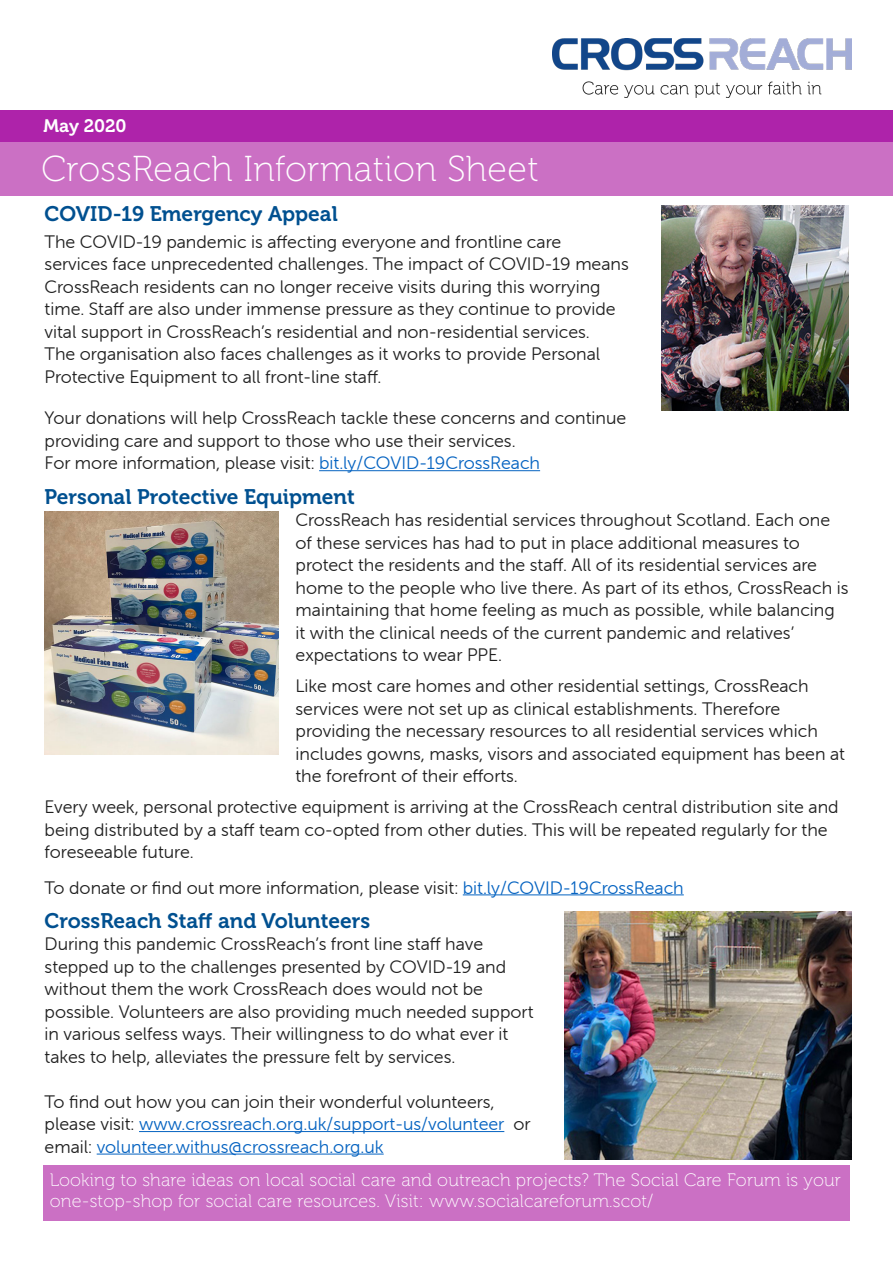
<style>
.page{position:relative;width:893px;height:1263px;background:#fff}
.page>*{position:absolute;margin:0;border:0;box-sizing:border-box;transform-origin:0 0}
.t1{font:36px "Museo 100";letter-spacing:.01em;color:#fff}
.t2{font:21px "Museo 700";color:#005090}
.t3{font:18px/22.5px "Museo Sans Rounded 300";color:#202020}
.t4{font:18px/21px "Museo 100";letter-spacing:.01em;color:#fff}
.t5{font:18px/22.5px "Museo Sans Rounded 300";color:#0563c1}
.t6{font:18px "Museo 700";letter-spacing:-.005em;color:#fff}
.s1{color:#0563c1}
.s2{color:#202020}
</style>
<div class="page">
<div style="left:0;top:140px;width:893px;height:55px;background:#cb70c4"></div>
<div style="left:0;top:110px;width:893px;height:32px;background:#ae23aa"></div>
<div style="left:43px;top:1165px;width:807px;height:55px;background:#cb70c4"></div>
<img style="left:553px;top:38px;width:298px;height:60px">
<hr style="left:319px;top:470px;width:221px;height:1px;background:#0563c1">
<img style="left:661px;top:206px;width:187px;height:204px">
<hr style="left:139px;top:1131px;width:365px;height:1px;background:#0563c1">
<hr style="left:97px;top:1153px;width:287px;height:1px;background:#0563c1">
<img style="left:564px;top:911px;width:287px;height:249px">
<hr style="left:463px;top:894px;width:221px;height:1px;background:#0563c1">
<img style="left:45px;top:511px;width:234px;height:243px">
<p class="t6" style="left:44px;top:116px;width:84px">May 2020</p>
<p class="t1" style="left:41px;top:150px;width:499px">CrossReach Information Sheet</p>
<p class="t2" style="left:45px;top:202px;width:295px">COVID-19 Emergency Appeal</p>
<p class="t3" style="left:45px;top:230px;width:586px">The COVID-19 pandemic is affecting everyone and frontline care services face unprecedented challenges. The impact of COVID-19 means CrossReach residents can no longer receive visits during this worrying time. Staff are also under immense pressure as they continue to provide vital support in CrossReach’s residential and non-residential services.<br>The organisation also faces challenges as it works to provide Personal Protective Equipment to all front-line staff.</p>
<p class="t3" style="left:45px;top:407px;width:583px">Your donations will help CrossReach tackle these concerns and continue providing care and support to those who use their services.<br>For more information, please visit: <span class="s1">bit.ly/COVID-19CrossReach</span></p>
<p class="t2" style="left:45px;top:485px;width:312px">Personal Protective Equipment</p>
<p class="t3" style="left:296px;top:509px;width:554px">CrossReach has residential services throughout Scotland. Each one of these services has had to put in place additional measures to protect the residents and the staff. All of its residential services are home to the people who live there. As part of its ethos, CrossReach is maintaining that home feeling as much as possible, while balancing it with the clinical needs of the current pandemic and relatives’ expectations to wear PPE.</p>
<p class="t3" style="left:296px;top:675px;width:551px">Like most care homes and other residential settings, CrossReach services were not set up as clinical establishments. Therefore providing the necessary resources to all residential services which includes gowns, masks, visors and associated equipment has been at the forefront of their efforts.</p>
<p class="t3" style="left:45px;top:796px;width:795px">Every week, personal protective equipment is arriving at the CrossReach central distribution site and being distributed by a staff team co-opted from other duties. This will be repeated regularly for the foreseeable future.</p>
<p class="t3" style="left:45px;top:876px;width:641px">To donate or find out more information, please visit: <span class="s1">bit.ly/COVID-19CrossReach</span></p>
<p class="t2" style="left:45px;top:909px;width:327px">CrossReach Staff and Volunteers</p>
<p class="t3" style="left:45px;top:933px;width:490px">During this pandemic CrossReach’s front line staff have stepped up to the challenges presented by COVID-19 and without them the work CrossReach does would not be possible. Volunteers are also providing much needed support in various selfess ways. Their willingness to do what ever it takes to help, alleviates the pressure felt by services.</p>
<p class="t5" style="left:45px;top:1090px;width:487px"><span class="s2">To find out how you can join their wonderful volunteers, please visit:</span> www.crossreach.org.uk/support-us/volunteer <span class="s2">or email:</span> volunteer.withus@crossreach.org.uk</p>
<p class="t4" style="left:50px;top:1170px;width:793px">Looking to share ideas on local social care and outreach projects? The Social Care Forum is your one-stop-shop for social care resources. Visit: www.socialcareforum.scot/</p>
</div>
